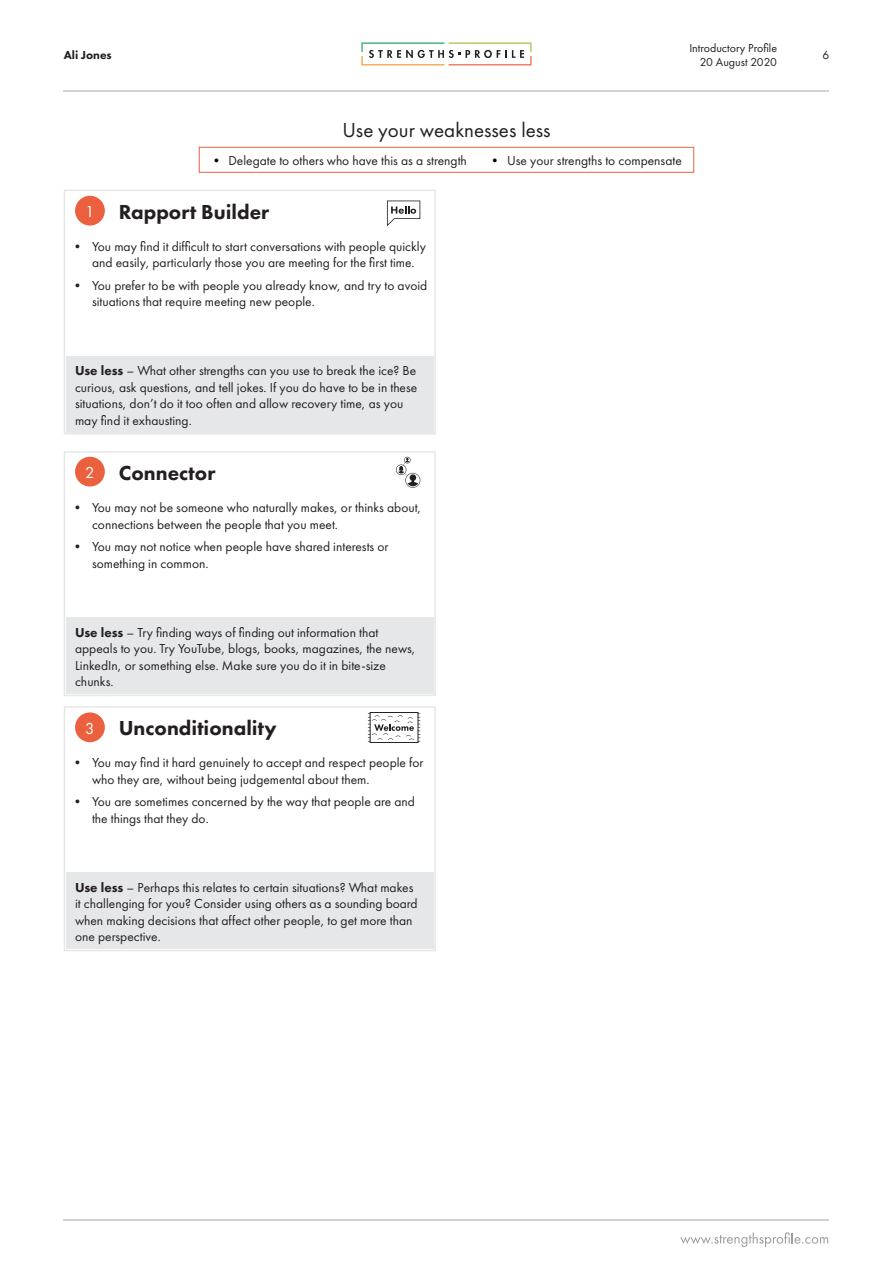
<style>
.page{position:relative;width:893px;height:1263px;background:#fff}
.page>*{position:absolute;margin:0;border:0;box-sizing:border-box;transform-origin:0 0}
.t1{font:800 21px "Futura PT";color:#231f20}
.t2{font:21px "Futura PT";color:#231f20}
.t3{font:16.5px "Futura PT";color:#fff}
.t4{font:13.5px/16.5px "Futura PT";color:#231f20}
.t5{font:12px/14.4px "Futura PT";color:#231f20;text-align:right}
.t6{font:800 12px "Futura PT";color:#231f20}
.s1{color:#000}
.s2{font-weight:800}
</style>
<div class="page">
<svg style="left:680px;top:1232px;width:148px;height:15px"></svg>
<hr style="left:64px;top:1219px;width:765px;height:1px;background:#d1d2d4">
<svg style="left:361px;top:43px;width:170px;height:22px"></svg>
<hr style="left:64px;top:90px;width:765px;height:1px;background:#d1d2d4">
<div style="left:199px;top:147px;width:495px;height:26px;border:1px solid #eb603e"></div>
<div style="left:66px;top:356px;width:368px;height:76px;background:#e6e7e9"></div>
<div style="left:66px;top:617px;width:368px;height:77px;background:#e6e7e9"></div>
<div style="left:66px;top:872px;width:368px;height:77px;background:#e6e7e9"></div>
<div style="left:64px;top:190px;width:372px;height:245px;border:2px solid #e6e7e9"></div>
<div style="left:64px;top:451px;width:372px;height:245px;border:2px solid #e6e7e9"></div>
<div style="left:64px;top:706px;width:372px;height:245px;border:2px solid #e6e7e9"></div>
<div style="left:75px;top:196px;width:30px;height:30px;background:#eb603e;border-radius:50%"></div>
<div style="left:75px;top:712px;width:30px;height:30px;background:#eb603e;border-radius:50%"></div>
<div style="left:75px;top:457px;width:30px;height:29px;background:#eb603e;border-radius:50%"></div>
<svg style="left:387px;top:201px;width:33px;height:25px"></svg>
<svg style="left:396px;top:457px;width:24px;height:31px"></svg>
<svg style="left:368px;top:712px;width:52px;height:31px"></svg>
<p class="t6" style="left:64px;top:47px;width:50px">Ali Jones</p>
<p class="t5" style="left:689px;top:40px;width:89px">Introductory Profile<br>20 August 2020</p>
<p class="t2" style="left:342px;top:118px;width:210px">Use your weaknesses less</p>
<p class="t3" style="left:85px;top:202px;width:11px">1</p>
<p class="t4" style="left:210px;top:152px;width:259px"><span class="s1">•</span> Delegate to others who have this as a strength</p>
<p class="t4" style="left:488px;top:152px;width:195px"><span class="s1">•</span> Use your strengths to compensate</p>
<p class="t1" style="left:119px;top:199px;width:152px">Rapport Builder</p>
<p class="t4" style="left:92px;top:238px;width:335px;text-indent:-21px">• You may find it difficult to start conversations with people quickly and easily, particularly those you are meeting for the first time.</p>
<p class="t4" style="left:92px;top:277px;width:337px;text-indent:-21px">• You prefer to be with people you already know, and try to avoid situations that require meeting new people.</p>
<p class="t4" style="left:75px;top:362px;width:344px"><span class="s2">Use less</span> – What other strengths can you use to break the ice? Be curious, ask questions, and tell jokes. If you do have to be in these situations, don’t do it too often and allow recovery time, as you may find it exhausting.</p>
<p class="t3" style="left:85px;top:463px;width:11px">2</p>
<p class="t1" style="left:119px;top:459px;width:98px">Connector</p>
<p class="t4" style="left:92px;top:499px;width:331px;text-indent:-21px">• You may not be someone who naturally makes, or thinks about, connections between the people that you meet.</p>
<p class="t4" style="left:92px;top:538px;width:298px;text-indent:-21px">• You may not notice when people have shared interests or something in common.</p>
<p class="t4" style="left:75px;top:624px;width:342px"><span class="s2">Use less</span> – Try finding ways of finding out information that appeals to you. Try YouTube, blogs, books, magazines, the news, LinkedIn, or something else. Make sure you do it in bite-size chunks.</p>
<p class="t3" style="left:85px;top:718px;width:11px">3</p>
<p class="t1" style="left:119px;top:715px;width:159px">Unconditionality</p>
<p class="t4" style="left:92px;top:754px;width:333px;text-indent:-21px">• You may find it hard genuinely to accept and respect people for who they are, without being judgemental about them.</p>
<p class="t4" style="left:92px;top:793px;width:324px;text-indent:-21px">• You are sometimes concerned by the way that people are and the things that they do.</p>
<p class="t4" style="left:75px;top:879px;width:344px"><span class="s2">Use less</span> – Perhaps this relates to certain situations? What makes it challenging for you? Consider using others as a sounding board when making decisions that affect other people, to get more than one perspective.</p>
<p class="t5" style="left:822px;top:47px;width:8px">6</p>
</div>
